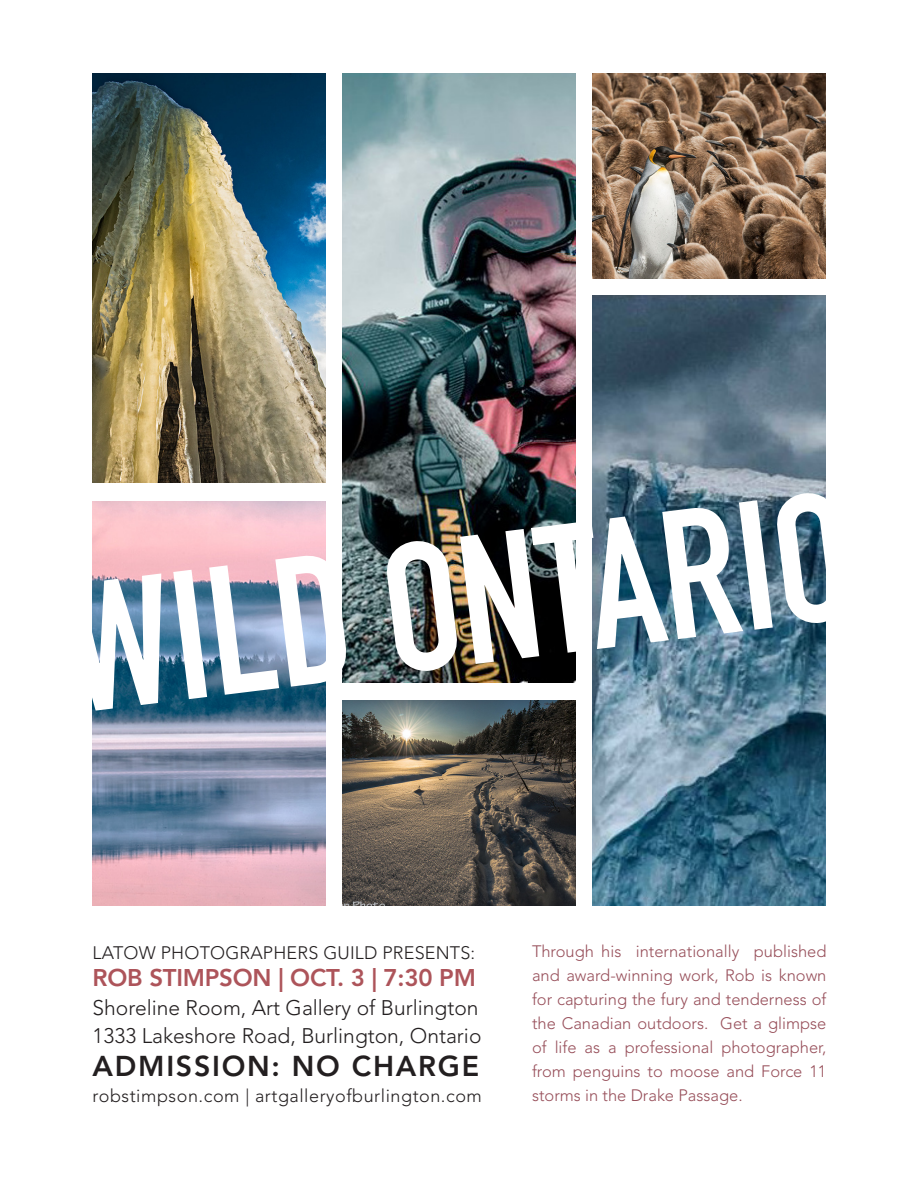
<style>
.page{position:relative;width:918px;height:1188px;background:#fff}
.page>*{position:absolute;margin:0;border:0;box-sizing:border-box;transform-origin:0 0}
.t1{font:180px "DIN Engschrift Std";color:#fff}
.t2{font:800 28.5px "Avenir LT Std";letter-spacing:.06em;color:#231f20}
.t3{font:800 24px "Avenir LT Std";letter-spacing:-.01em;color:#ad545a}
.t4{font:300 21px/28.5px "Avenir LT Std";color:#231f20}
.t5{font:300 18px "Avenir LT Std";letter-spacing:.03em;color:#231f20}
.t6{font:300 18px "Avenir LT Std";letter-spacing:.01em;color:#231f20}
.t7{font:300 16.5px/24px "Avenir LT Std";color:#98505b;text-align:justify}
</style>
<div class="page">
<img style="left:93px;top:73px;width:232px;height:410px">
<img style="left:343px;top:73px;width:232px;height:610px">
<img style="left:93px;top:502px;width:232px;height:403px">
<img style="left:343px;top:700px;width:232px;height:205px">
<img style="left:593px;top:296px;width:232px;height:609px">
<img style="left:593px;top:73px;width:232px;height:205px">
<p class="t1" style="left:53px;top:546px;width:792px;rotate:-7deg">WILD ONTARIO</p>
<p class="t6" style="left:93px;top:942px;width:384px">LATOW PHOTOGRAPHERS GUILD PRESENTS:</p>
<p class="t3" style="left:93px;top:964px;width:385px">ROB STIMPSON | OCT. 3 | 7:30 PM</p>
<p class="t4" style="left:93px;top:993px;width:390px">Shoreline Room, Art Gallery of Burlington<br>1333 Lakeshore Road, Burlington, Ontario</p>
<p class="t2" style="left:93px;top:1049px;width:388px">ADMISSION: NO CHARGE</p>
<p class="t5" style="left:93px;top:1085px;width:391px">robstimpson.com | artgalleryofburlington.com</p>
<p class="t7" style="left:532px;top:939px;width:296px">Through his internationally published and award-winning work, Rob is known for capturing the fury and tenderness of the Canadian outdoors. Get a glimpse of life as a professional photographer, from penguins to moose and Force 11 storms in the Drake Passage.</p>
</div>
